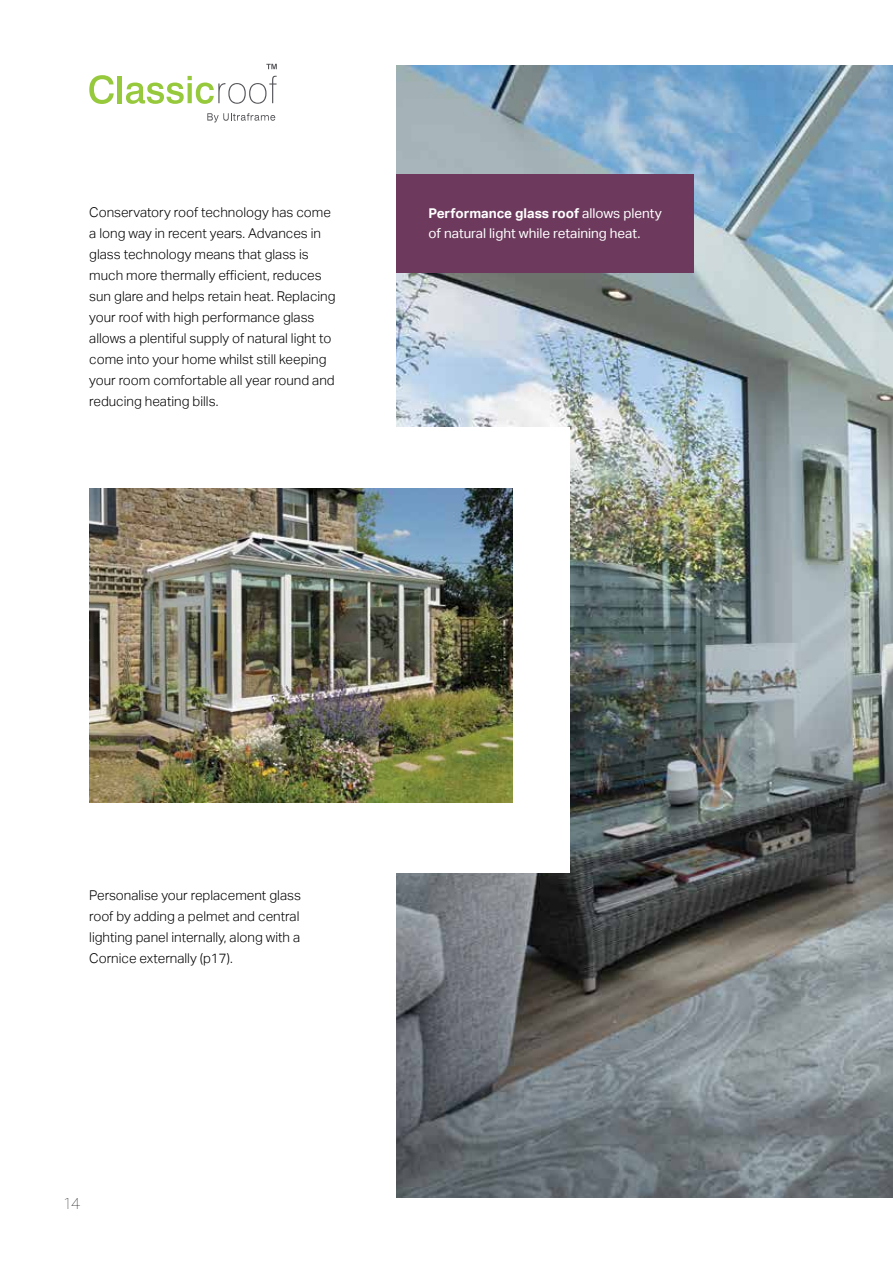
<style>
.page{position:relative;width:893px;height:1263px;background:#fff}
.page>*{position:absolute;margin:0;border:0;box-sizing:border-box;transform-origin:0 0}
.t1{font:100 15px "Azo Sans";color:#000}
.t2{font:300 13.5px/21px "Aktiv Grotesk";color:#000;text-align:justify}
.t3{font:13.5px/19.5px "Aktiv Grotesk";color:#fff}
.s1{font-weight:700}
</style>
<div class="page">
<img style="left:396px;top:66px;width:497px;height:1131px">
<div style="left:396px;top:174px;width:298px;height:99px;background:#6d3a5d"></div>
<div style="left:0;top:428px;width:570px;height:444px;background:#fff"></div>
<img style="left:89px;top:488px;width:423px;height:314px">
<svg style="left:89px;top:75px;width:25px;height:29px"></svg>
<hr style="left:118px;top:76px;width:4px;height:27px;background:#96c93c">
<svg style="left:126px;top:76px;width:151px;height:28px"></svg>
<svg style="left:207px;top:113px;width:68px;height:9px"></svg>
<svg style="left:266px;top:64px;width:11px;height:5px"></svg>
<p class="t2" style="left:89px;top:202px;width:248px;text-align:left">Conservatory roof technology has come a long way in recent years. Advances in glass technology means that glass is much more thermally efficient, reduces sun glare and helps retain heat. Replacing your roof with high performance glass allows a plentiful supply of natural light to come into your home whilst still keeping your room comfortable all year round and reducing heating bills.</p>
<p class="t3" style="left:428px;top:204px;width:235px"><span class="s1">Performance glass roof</span> allows plenty of natural light while retaining heat.</p>
<p class="t2" style="left:89px;top:885px;width:213px">Personalise your replacement glass roof by adding a pelmet and central lighting panel internally, along with a Cornice externally (p17).</p>
<p class="t1" style="left:64px;top:1194px;width:18px">14</p>
</div>
